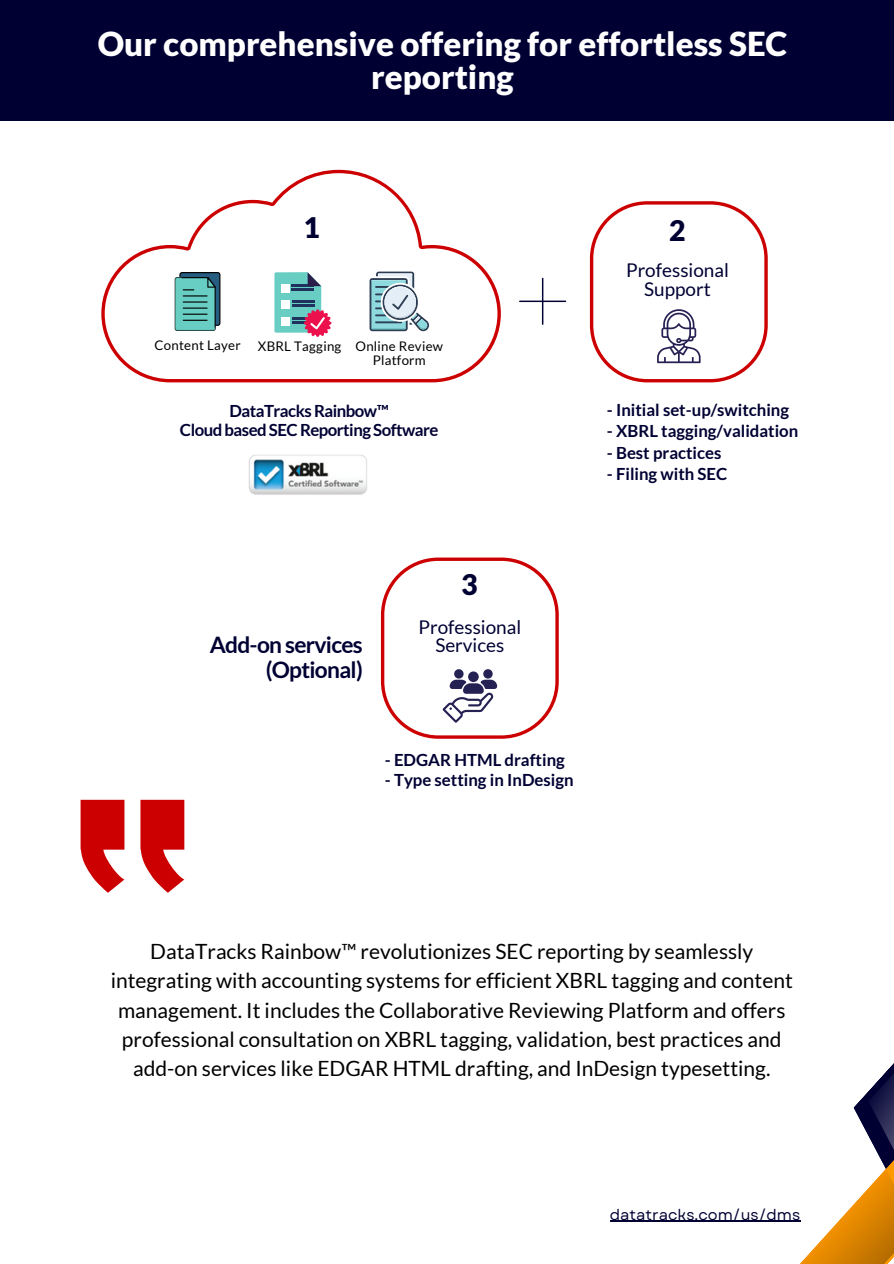
<style>
.page{position:relative;width:894px;height:1264px;background:#fff}
.page>*{position:absolute;margin:0;border:0;box-sizing:border-box;transform-origin:0 0}
.t1{font:900 33px/33.8px "Lato";color:#fff;text-align:center}
.t2{font:900 28.35px "Lato";color:#003}
.t3{font:700 22.65px/24.8px "Lato";letter-spacing:-.03em;color:#003;text-align:right}
.t4{font:21px/29.2px "Lato";color:#000;text-align:center}
.t5{font:18.9px/18.3px "Lato";color:#003;text-align:center}
.t6{font:700 16.8px "Lato";color:#003}
.t7{font:700 16.8px/19.2px "Lato";letter-spacing:-.03em;color:#003;text-align:center}
.t8{font:15px "Garet";color:#003}
.t9{font:13.2px/14.4px "Lato";letter-spacing:.02em;color:#000;text-align:center}
</style>
<div class="page">
<div style="left:0;top:0;width:893px;height:120px;background:#003"></div>
<svg style="left:140px;top:799px;width:44px;height:93px"></svg>
<svg style="left:81px;top:799px;width:43px;height:93px"></svg>
<svg style="left:589px;top:201px;width:178px;height:181px"></svg>
<svg style="left:381px;top:557px;width:177px;height:181px"></svg>
<div style="left:468px;top:671px;width:10px;height:11px;background:#262153;border-radius:50%"></div>
<svg style="left:519px;top:278px;width:47px;height:47px"></svg>
<img style="left:249px;top:455px;width:118px;height:40px">
<svg style="left:101px;top:170px;width:399px;height:212px"></svg>
<svg style="left:625px;top:1064px;width:268px;height:199px"></svg>
<hr style="left:609px;top:1220px;width:191px;height:1px;background:#003">
<h1 class="t1" style="left:98px;top:26px;width:691px">Our comprehensive offering for effortless SEC reporting</h1>
<h2 class="t2" style="left:303px;top:210px;width:18px">1</h2>
<p class="t9" style="left:154px;top:338px;width:88px">Content Layer</p>
<p class="t9" style="left:258px;top:339px;width:85px">XBRL Tagging</p>
<p class="t9" style="left:355px;top:338px;width:89px">Online Review<br>Platform</p>
<p class="t7" style="left:180px;top:401px;width:260px">DataTracks Rainbow™<br>Cloud based SEC Reporting Software</p>
<h2 class="t2" style="left:669px;top:213px;width:18px">2</h2>
<p class="t5" style="left:626px;top:261px;width:104px">Professional<br>Support</p>
<p class="t6" style="left:606px;top:399px;width:184px">- Initial set-up/switching</p>
<p class="t6" style="left:606px;top:421px;width:193px">- XBRL tagging/validation</p>
<p class="t6" style="left:606px;top:442px;width:116px">- Best practices</p>
<p class="t6" style="left:606px;top:463px;width:122px">- Filing with SEC</p>
<p class="t3" style="left:210px;top:632px;width:155px">Add-on services (Optional)</p>
<h2 class="t2" style="left:461px;top:567px;width:18px">3</h2>
<p class="t5" style="left:418px;top:617px;width:104px">Professional<br>Services</p>
<p class="t6" style="left:384px;top:749px;width:181px">- EDGAR HTML drafting</p>
<p class="t6" style="left:384px;top:769px;width:190px">- Type setting in InDesign</p>
<p class="t4" style="left:111px;top:936px;width:683px">DataTracks Rainbow™ revolutionizes SEC reporting by seamlessly integrating with accounting systems for efficient XBRL tagging and content management. It includes the Collaborative Reviewing Platform and offers professional consultation on XBRL tagging, validation, best practices and add-on services like EDGAR HTML drafting, and InDesign typesetting.</p>
<p class="t8" style="left:609px;top:1203px;width:192px">datatracks.com/us/dms</p>
</div>
